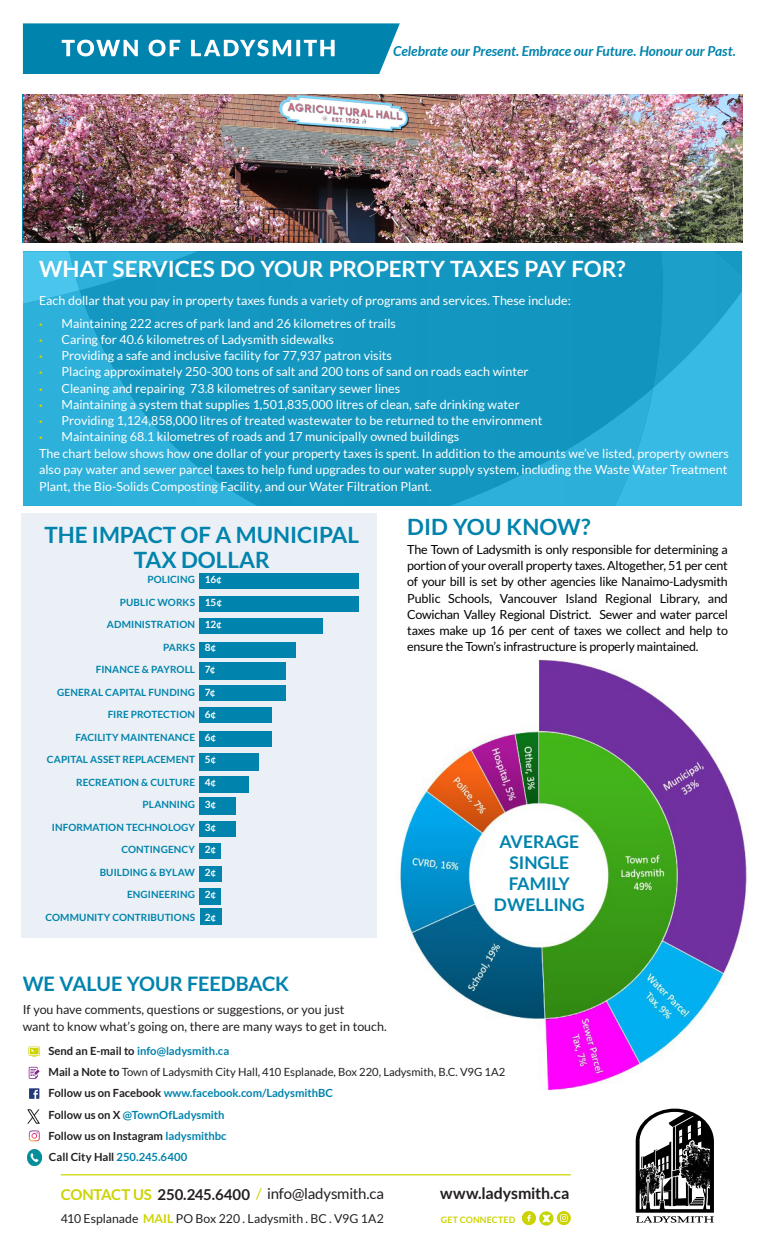
<style>
.page{position:relative;width:765px;height:1260px;background:#fff}
.page>*{position:absolute;margin:0;border:0;box-sizing:border-box;transform-origin:0 0}
.Subhead_-_intro{font:700 22.5px/25px "Lato";color:#0083ad;text-align:center}
.Subhead_-_intro-2{font:700 22.5px "Lato";letter-spacing:-.005em;color:#fff}
.Subhead_-_intro-3{font:700 20px "Lato";letter-spacing:-.005em;color:#0083ad}
.t1{font:700 17.5px "Lato";color:#0083ad}
.t2{font:700 15.88px "Lato";letter-spacing:-.005em;color:#231f20}
.t3{font:15px "Lato";letter-spacing:-.015em;color:#231f20}
.t4{font:italic 700 13.75px "Lato";color:#0083ad}
.body_-_intro{font:12.5px/16.2px "Lato";color:#fff}
.body_-_intro-2{font:12.5px/16.2px "Lato";letter-spacing:-.02em;color:#000;text-align:justify}
.body_-_intro-3{font:12.5px/17.5px "Lato";color:#231f20}
.t5{font:12.25px "Lato";color:#231f20}
.body_-_intro-4{font:700 11.25px "Lato";letter-spacing:-.005em;color:#0083ad}
.body_-_intro-5{font:11.25px "Lato";letter-spacing:-.005em;color:#231f20}
.body_-_intro-6{font:700 11.25px "Lato";letter-spacing:-.005em;color:#231f20}
.Subhead_-_intro-4{font:700 10px "Lato";letter-spacing:.01em;color:#0083ad}
.Subhead_-_intro-5{font:700 10px "Lato";color:#fff}
.t6{font:700 8.88px "Lato";letter-spacing:.02em;color:#cdd300}
.s1{font-family:"Myriad Pro";color:#cdd300}
.s2{color:#231f20}
.s3{font-weight:700}
.s4{color:#0083ad}
.s5{font-weight:700;color:#cdd300}
.s6{color:#cdd300}
</style>
<div class="page">
<img style="left:399px;top:660px;width:348px;height:430px">
<div style="left:21px;top:514px;width:356px;height:424px;background:#eaf0f5"></div>
<svg style="left:636px;top:1109px;width:78px;height:114px"></svg>
<div style="left:258px;top:345px;width:191px;height:161px;background:#1396c0"></div>
<div style="left:198px;top:251px;width:251px;height:94px;background:#1396c0"></div>
<svg style="left:23px;top:290px;width:235px;height:131px;background:#1da0ca"></svg>
<svg style="left:23px;top:251px;width:175px;height:69px;background:#27a8d1"></svg>
<svg style="left:23px;top:421px;width:332px;height:85px;background:#21a4ce"></svg>
<svg style="left:449px;top:251px;width:293px;height:255px;background:#1da0ca"></svg>
<img style="left:23px;top:94px;width:719px;height:149px">
<svg style="left:23px;top:23px;width:377px;height:51px;background:#2193b7"></svg>
<svg style="left:29px;top:1088px;width:10px;height:11px"></svg>
<svg style="left:28px;top:1047px;width:12px;height:10px"></svg>
<svg style="left:29px;top:1130px;width:11px;height:11px"></svg>
<svg style="left:29px;top:1067px;width:11px;height:12px"></svg>
<hr style="left:61px;top:1174px;width:510px;height:1px;background:#cdd300">
<img style="left:27px;top:1150px;width:14px;height:16px">
<div style="left:199px;top:866px;width:22px;height:16px;background:#0083ad"></div>
<div style="left:199px;top:753px;width:60px;height:18px;background:#0083ad"></div>
<div style="left:199px;top:707px;width:72px;height:15px;background:#0083ad"></div>
<div style="left:199px;top:642px;width:97px;height:16px;background:#0083ad"></div>
<div style="left:199px;top:821px;width:37px;height:15px;background:#0083ad"></div>
<div style="left:199px;top:844px;width:22px;height:15px;background:#0083ad"></div>
<div style="left:199px;top:573px;width:160px;height:16px;background:#0083ad"></div>
<div style="left:199px;top:596px;width:160px;height:16px;background:#0083ad"></div>
<div style="left:199px;top:618px;width:124px;height:16px;background:#0083ad"></div>
<div style="left:199px;top:662px;width:86px;height:18px;background:#0083ad"></div>
<div style="left:199px;top:685px;width:86px;height:16px;background:#0083ad"></div>
<div style="left:199px;top:731px;width:72px;height:16px;background:#0083ad"></div>
<div style="left:199px;top:776px;width:49px;height:16px;background:#0083ad"></div>
<div style="left:199px;top:797px;width:37px;height:18px;background:#0083ad"></div>
<div style="left:200px;top:889px;width:21px;height:16px;background:#0083ad"></div>
<div style="left:200px;top:908px;width:21px;height:17px;background:#0083ad"></div>
<svg style="left:522px;top:1211px;width:14px;height:14px"></svg>
<div style="left:557px;top:1211px;width:14px;height:14px;background:#cdd300;border-radius:50%"></div>
<svg style="left:560px;top:1214px;width:8px;height:8px"></svg>
<img style="left:539px;top:1211px;width:14px;height:14px">
<img style="left:28px;top:1109px;width:11px;height:15px">
<p class="t4" style="left:393px;top:44px;width:344px">Celebrate our Present. Embrace our Future. Honour our Past.</p>
<p class="Subhead_-_intro-2" style="left:39px;top:255px;width:588px">WHAT SERVICES DO YOUR PROPERTY TAXES PAY FOR?</p>
<p class="body_-_intro" style="left:39px;top:292px;width:533px">Each dollar that you pay in property taxes funds a variety of programs and services. These include:</p>
<p class="body_-_intro" style="left:39px;top:315px;width:359px"><span class="s1">•</span> Maintaining 222 acres of park land and 26 kilometres of trails</p>
<p class="body_-_intro" style="left:39px;top:331px;width:296px"><span class="s1">•</span> Caring for 40.6 kilometres of Ladysmith sidewalks</p>
<p class="body_-_intro" style="left:39px;top:347px;width:354px"><span class="s1">•</span> Providing a safe and inclusive facility for 77,937 patron visits</p>
<p class="body_-_intro" style="left:39px;top:364px;width:491px"><span class="s1">•</span> Placing approximately 250-300 tons of salt and 200 tons of sand on roads each winter</p>
<p class="body_-_intro" style="left:39px;top:380px;width:363px"><span class="s1">•</span> Cleaning and repairing 73.8 kilometres of sanitary sewer lines</p>
<p class="body_-_intro" style="left:39px;top:396px;width:482px"><span class="s1">•</span> Maintaining a system that supplies 1,501,835,000 litres of clean, safe drinking water</p>
<p class="body_-_intro" style="left:39px;top:412px;width:505px"><span class="s1">•</span> Providing 1,124,858,000 litres of treated wastewater to be returned to the environment</p>
<p class="body_-_intro" style="left:39px;top:429px;width:422px"><span class="s1">•</span> Maintaining 68.1 kilometres of roads and 17 municipally owned buildings</p>
<p class="body_-_intro" style="left:39px;top:445px;width:691px">The chart below shows how one dollar of your property taxes is spent. In addition to the amounts we’ve listed, property owners also pay water and sewer parcel taxes to help fund upgrades to our water supply system, including the Waste Water Treatment</p>
<p class="body_-_intro" style="left:39px;top:479px;width:394px">Plant, the Bio-Solids Composting Facility, and our Water Filtration Plant.</p>
<p class="Subhead_-_intro" style="left:44px;top:522px;width:316px">THE IMPACT OF A MUNICIPAL<br>TAX DOLLAR</p>
<p class="Subhead_-_intro-4" style="left:147px;top:574px;width:49px">POLICING</p>
<p class="Subhead_-_intro-4" style="left:120px;top:596px;width:77px">PUBLIC WORKS</p>
<p class="Subhead_-_intro-4" style="left:107px;top:619px;width:90px">ADMINISTRATION</p>
<p class="Subhead_-_intro-4" style="left:163px;top:641px;width:34px">PARKS</p>
<p class="Subhead_-_intro-4" style="left:96px;top:664px;width:101px">FINANCE &amp; PAYROLL</p>
<p class="Subhead_-_intro-4" style="left:57px;top:686px;width:139px">GENERAL CAPITAL FUNDING</p>
<p class="Subhead_-_intro-4" style="left:108px;top:709px;width:89px">FIRE PROTECTION</p>
<p class="Subhead_-_intro-4" style="left:75px;top:731px;width:121px">FACILITY MAINTENANCE</p>
<p class="Subhead_-_intro-4" style="left:47px;top:754px;width:150px">CAPITAL ASSET REPLACEMENT</p>
<p class="Subhead_-_intro-4" style="left:76px;top:776px;width:120px">RECREATION &amp; CULTURE</p>
<p class="Subhead_-_intro-4" style="left:143px;top:799px;width:54px">PLANNING</p>
<p class="Subhead_-_intro-4" style="left:52px;top:821px;width:145px">INFORMATION TECHNOLOGY</p>
<p class="Subhead_-_intro-4" style="left:121px;top:844px;width:75px">CONTINGENCY</p>
<p class="Subhead_-_intro-4" style="left:100px;top:866px;width:97px">BUILDING &amp; BYLAW</p>
<p class="Subhead_-_intro-4" style="left:127px;top:889px;width:70px">ENGINEERING</p>
<p class="Subhead_-_intro-4" style="left:46px;top:911px;width:151px">COMMUNITY CONTRIBUTIONS</p>
<p class="Subhead_-_intro-5" style="left:205px;top:574px;width:19px">16¢</p>
<p class="Subhead_-_intro-5" style="left:205px;top:596px;width:19px">15¢</p>
<p class="Subhead_-_intro-5" style="left:205px;top:619px;width:19px">12¢</p>
<p class="Subhead_-_intro-5" style="left:205px;top:641px;width:13px">8¢</p>
<p class="Subhead_-_intro-5" style="left:205px;top:664px;width:12px">7¢</p>
<p class="Subhead_-_intro-5" style="left:205px;top:686px;width:12px">7¢</p>
<p class="Subhead_-_intro-5" style="left:205px;top:709px;width:13px">6¢</p>
<p class="Subhead_-_intro-5" style="left:205px;top:731px;width:13px">6¢</p>
<p class="Subhead_-_intro-5" style="left:205px;top:754px;width:13px">5¢</p>
<p class="Subhead_-_intro-5" style="left:205px;top:776px;width:13px">4¢</p>
<p class="Subhead_-_intro-5" style="left:205px;top:799px;width:13px">3¢</p>
<p class="Subhead_-_intro-5" style="left:205px;top:821px;width:13px">3¢</p>
<p class="Subhead_-_intro-5" style="left:205px;top:844px;width:13px">2¢</p>
<p class="Subhead_-_intro-5" style="left:205px;top:866px;width:13px">2¢</p>
<p class="Subhead_-_intro-5" style="left:205px;top:889px;width:13px">2¢</p>
<p class="Subhead_-_intro-5" style="left:205px;top:911px;width:13px">2¢</p>
<p class="Subhead_-_intro" style="left:407px;top:514px;width:185px">DID YOU KNOW?</p>
<p class="body_-_intro-2" style="left:407px;top:541px;width:322px">The Town of Ladysmith is only responsible for determining a portion of your overall property taxes. Altogether, 51 per cent of your bill is set by other agencies like Nanaimo-Ladysmith Public Schools, Vancouver Island Regional Library, and Cowichan Valley Regional District. Sewer and water parcel taxes make up 16 per cent of taxes we collect and help to ensure the Town’s infrastructure is properly maintained.</p>
<p class="t1" style="left:500px;top:831px;width:81px">AVERAGE</p>
<p class="t1" style="left:509px;top:852px;width:61px">SINGLE</p>
<p class="t1" style="left:509px;top:873px;width:63px">FAMILY</p>
<p class="t1" style="left:494px;top:894px;width:92px">DWELLING</p>
<p class="Subhead_-_intro-3" style="left:23px;top:972px;width:268px">WE VALUE YOUR FEEDBACK</p>
<p class="body_-_intro-3" style="left:23px;top:1000px;width:365px">If you have comments, questions or suggestions, or you just<br>want to know what’s going on, there are many ways to get in touch.</p>
<p class="body_-_intro-4" style="left:49px;top:1044px;width:182px"><span class="s2">Send an E-mail to</span> info@ladysmith.ca</p>
<p class="body_-_intro-5" style="left:49px;top:1066px;width:458px"><span class="s3">Mail a Note to</span> Town of Ladysmith City Hall, 410 Esplanade, Box 220, Ladysmith, B.C. V9G 1A2</p>
<p class="body_-_intro-4" style="left:49px;top:1087px;width:286px"><span class="s2">Follow us on Facebook</span> www.facebook.com/LadysmithBC</p>
<p class="body_-_intro-4" style="left:49px;top:1108px;width:177px"><span class="s2">Follow us on X</span> @TownOfLadysmith</p>
<p class="body_-_intro-6" style="left:49px;top:1129px;width:179px">Follow us on Instagram <span class="s4">ladysmithbc</span></p>
<p class="body_-_intro-6" style="left:49px;top:1151px;width:140px">Call City Hall <span class="s4">250.245.6400</span></p>
<p class="t3" style="left:61px;top:1185px;width:325px"><span class="s5">CONTACT US</span> <span class="s3">250.245.6400</span> <span class="s6">/</span> info@ladysmith.ca</p>
<p class="t5" style="left:61px;top:1212px;width:325px">410 Esplanade <span class="s5">MAIL</span> PO Box 220 . Ladysmith . BC . V9G 1A2</p>
<p class="t2" style="left:440px;top:1184px;width:131px">www.ladysmith.ca</p>
<p class="t6" style="left:441px;top:1214px;width:76px">GET CONNECTED</p>
</div>
